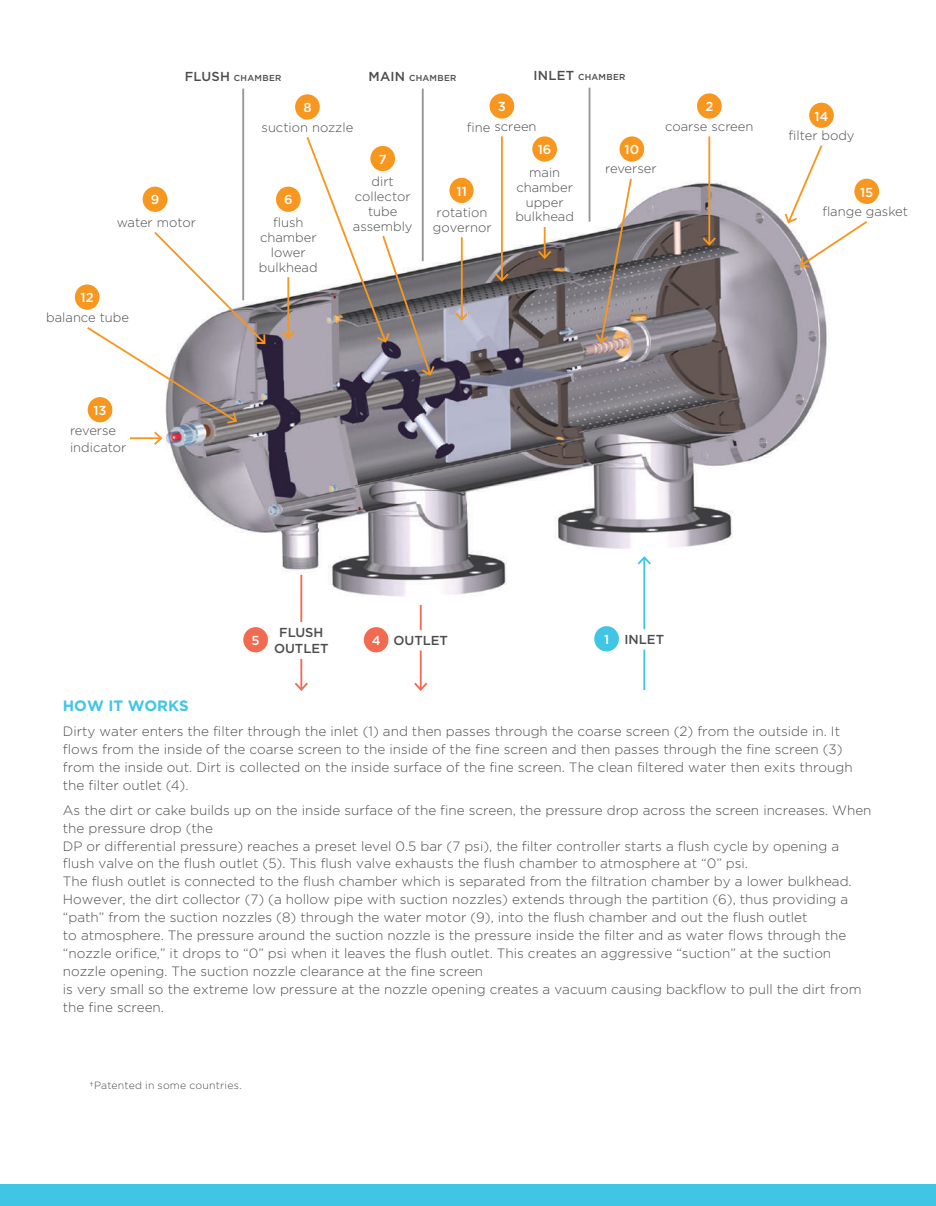
<style>
.page{position:relative;width:936px;height:1206px;background:#fff}
.page>*{position:absolute;margin:0;border:0;box-sizing:border-box;transform-origin:0 0}
.t1{font:700 15px "Gotham";color:#41c5e5}
.t2{font:300 13.5px/18px "Gotham";color:#4b4c4d}
.t3{font:300 13.05px/14.9px "Gotham";color:#4b4c4d;text-align:center}
.t4{font:500 13.05px "Gotham";color:#fff}
.t5{font:500 13.05px/16.6px "Gotham";color:#4b4c4d;text-align:center}
.t6{font:300 10.5px "Gotham";letter-spacing:.015em;color:#4b4c4d}
.t7{font:500 8.7px "Gotham";letter-spacing:.035em;color:#4b4c4d}
.s1{font-size:13.05px}
</style>
<div class="page">
<img style="left:158px;top:169px;width:309px;height:441px">
<hr style="left:421px;top:89px;width:2px;height:172px;background:#959595">
<hr style="left:242px;top:89px;width:2px;height:211px;background:#959595">
<hr style="left:300px;top:658px;width:2px;height:31px;background:#f26b50">
<svg style="left:294px;top:680px;width:14px;height:11px"></svg>
<hr style="left:419px;top:650px;width:2px;height:39px;background:#f26b50">
<svg style="left:414px;top:680px;width:14px;height:11px"></svg>
<hr style="left:300px;top:574px;width:2px;height:48px;background:#f26b50">
<hr style="left:419px;top:604px;width:2px;height:26px;background:#f26b50">
<svg style="left:85px;top:230px;width:182px;height:216px"></svg>
<div style="left:243px;top:627px;width:25px;height:25px;background:#f26b50;border-radius:50%"></div>
<div style="left:363px;top:627px;width:25px;height:25px;background:#f26b50;border-radius:50%"></div>
<svg style="left:305px;top:135px;width:131px;height:242px"></svg>
<div style="left:295px;top:94px;width:24px;height:25px;background:#f7971f;border-radius:50%"></div>
<hr style="left:287px;top:277px;width:2px;height:60px;background:#f7971f">
<svg style="left:279px;top:328px;width:18px;height:12px"></svg>
<div style="left:276px;top:186px;width:24px;height:26px;background:#f7971f;border-radius:50%"></div>
<div style="left:143px;top:186px;width:24px;height:26px;background:#f7971f;border-radius:50%"></div>
<div style="left:75px;top:284px;width:24px;height:25px;background:#f7971f;border-radius:50%"></div>
<div style="left:88px;top:397px;width:24px;height:25px;background:#f7971f;border-radius:50%"></div>
<div style="left:370px;top:146px;width:25px;height:25px;background:#f7971f;border-radius:50%"></div>
<div style="left:449px;top:178px;width:25px;height:25px;background:#f7971f;border-radius:50%"></div>
<hr style="left:460px;top:237px;width:2px;height:82px;background:#f7971f">
<div style="left:0;top:1184px;width:927px;height:21px;background:#41c5e5"></div>
<div style="left:927px;top:1184px;width:8px;height:21px;background:#41c5e5"></div>
<img style="left:467px;top:169px;width:360px;height:441px">
<hr style="left:588px;top:88px;width:2px;height:133px;background:#959595">
<svg style="left:782px;top:145px;width:86px;height:124px"></svg>
<hr style="left:643px;top:649px;width:2px;height:41px;background:#41c5e5">
<hr style="left:643px;top:557px;width:2px;height:72px;background:#41c5e5">
<svg style="left:635px;top:554px;width:17px;height:12px"></svg>
<svg style="left:593px;top:177px;width:39px;height:167px"></svg>
<div style="left:594px;top:626px;width:24px;height:25px;background:#41c5e5;border-radius:50%"></div>
<hr style="left:708px;top:136px;width:2px;height:108px;background:#f7971f">
<svg style="left:700px;top:235px;width:17px;height:12px"></svg>
<div style="left:696px;top:93px;width:25px;height:26px;background:#f7971f;border-radius:50%"></div>
<div style="left:808px;top:103px;width:25px;height:25px;background:#f7971f;border-radius:50%"></div>
<div style="left:853px;top:179px;width:25px;height:25px;background:#f7971f;border-radius:50%"></div>
<hr style="left:500px;top:136px;width:2px;height:144px;background:#f7971f">
<svg style="left:493px;top:271px;width:17px;height:12px"></svg>
<div style="left:489px;top:93px;width:25px;height:26px;background:#f7971f;border-radius:50%"></div>
<hr style="left:543px;top:227px;width:2px;height:31px;background:#f7971f">
<svg style="left:536px;top:249px;width:17px;height:11px"></svg>
<div style="left:532px;top:136px;width:24px;height:26px;background:#f7971f;border-radius:50%"></div>
<div style="left:619px;top:136px;width:25px;height:26px;background:#f7971f;border-radius:50%"></div>
<svg style="left:467px;top:178px;width:6px;height:25px"></svg>
<svg style="left:453px;top:309px;width:18px;height:13px"></svg>
<p class="t7" style="left:185px;top:72px;width:98px"><span class="s1">FLUSH</span> CHAMBER</p>
<p class="t7" style="left:368px;top:72px;width:89px"><span class="s1">MAIN</span> CHAMBER</p>
<p class="t7" style="left:533px;top:71px;width:93px"><span class="s1">INLET</span> CHAMBER</p>
<p class="t4" style="left:303px;top:99px;width:10px">8</p>
<p class="t4" style="left:497px;top:98px;width:10px">3</p>
<p class="t3" style="left:261px;top:119px;width:93px">suction nozzle</p>
<p class="t3" style="left:466px;top:119px;width:71px">fine screen</p>
<p class="t4" style="left:378px;top:150px;width:9px">7</p>
<p class="t4" style="left:537px;top:141px;width:15px">16</p>
<p class="t4" style="left:624px;top:141px;width:16px">10</p>
<p class="t4" style="left:151px;top:191px;width:10px">9</p>
<p class="t4" style="left:284px;top:191px;width:10px">6</p>
<p class="t3" style="left:117px;top:214px;width:81px">water motor</p>
<p class="t4" style="left:81px;top:289px;width:15px">12</p>
<p class="t3" style="left:46px;top:310px;width:84px">balance tube</p>
<p class="t3" style="left:259px;top:214px;width:60px">flush chamber lower bulkhead</p>
<p class="t3" style="left:353px;top:173px;width:61px">dirt collector tube assembly</p>
<p class="t4" style="left:456px;top:182px;width:12px">11</p>
<p class="t3" style="left:432px;top:205px;width:60px;text-align:left">rotation governor</p>
<p class="t3" style="left:515px;top:164px;width:60px">main chamber upper bulkhead</p>
<p class="t3" style="left:605px;top:161px;width:53px">reverser</p>
<p class="t4" style="left:705px;top:98px;width:9px">2</p>
<p class="t3" style="left:665px;top:118px;width:90px">coarse screen</p>
<p class="t4" style="left:93px;top:401px;width:15px">13</p>
<p class="t3" style="left:70px;top:421px;width:58px;line-height:16.6px;text-align:left">reverse indicator</p>
<p class="t4" style="left:814px;top:107px;width:16px">14</p>
<p class="t3" style="left:788px;top:128px;width:67px">filter body</p>
<p class="t4" style="left:859px;top:183px;width:15px">15</p>
<p class="t3" style="left:821px;top:204px;width:87px">flange gasket</p>
<p class="t5" style="left:274px;top:623px;width:56px">FLUSH<br>OUTLET</p>
<p class="t4" style="left:251px;top:631px;width:10px">5</p>
<p class="t4" style="left:371px;top:631px;width:10px">4</p>
<p class="t5" style="left:393px;top:631px;width:56px">OUTLET</p>
<p class="t4" style="left:603px;top:630px;width:7px">1</p>
<p class="t5" style="left:624px;top:630px;width:41px">INLET</p>
<p class="t1" style="left:63px;top:695px;width:127px">HOW IT WORKS</p>
<p class="t2" style="left:63px;top:721px;width:790px">Dirty water enters the filter through the inlet (1) and then passes through the coarse screen (2) from the outside in. It flows from the inside of the coarse screen to the inside of the fine screen and then passes through the fine screen (3) from the inside out. Dirt is collected on the inside surface of the fine screen. The clean filtered water then exits through the filter outlet (4).</p>
<p class="t2" style="left:63px;top:800px;width:809px">As the dirt or cake builds up on the inside surface of the fine screen, the pressure drop across the screen increases. When the pressure drop (the<br>DP or differential pressure) reaches a preset level 0.5 bar (7 psi), the filter controller starts a flush cycle by opening a flush valve on the flush outlet (5). This flush valve exhausts the flush chamber to atmosphere at “0” psi.<br>The flush outlet is connected to the flush chamber which is separated from the filtration chamber by a lower bulkhead.<br>However, the dirt collector (7) (a hollow pipe with suction nozzles) extends through the partition (6), thus providing a “path” from the suction nozzles (8) through the water motor (9), into the flush chamber and out the flush outlet<br>to atmosphere. The pressure around the suction nozzle is the pressure inside the filter and as water flows through the “nozzle orifice,” it drops to “0” psi when it leaves the flush outlet. This creates an aggressive “suction” at the suction nozzle opening. The suction nozzle clearance at the fine screen<br>is very small so the extreme low pressure at the nozzle opening creates a vacuum causing backflow to pull the dirt from the fine screen.</p>
<p class="t6" style="left:90px;top:1078px;width:154px">†Patented in some countries.</p>
</div>
